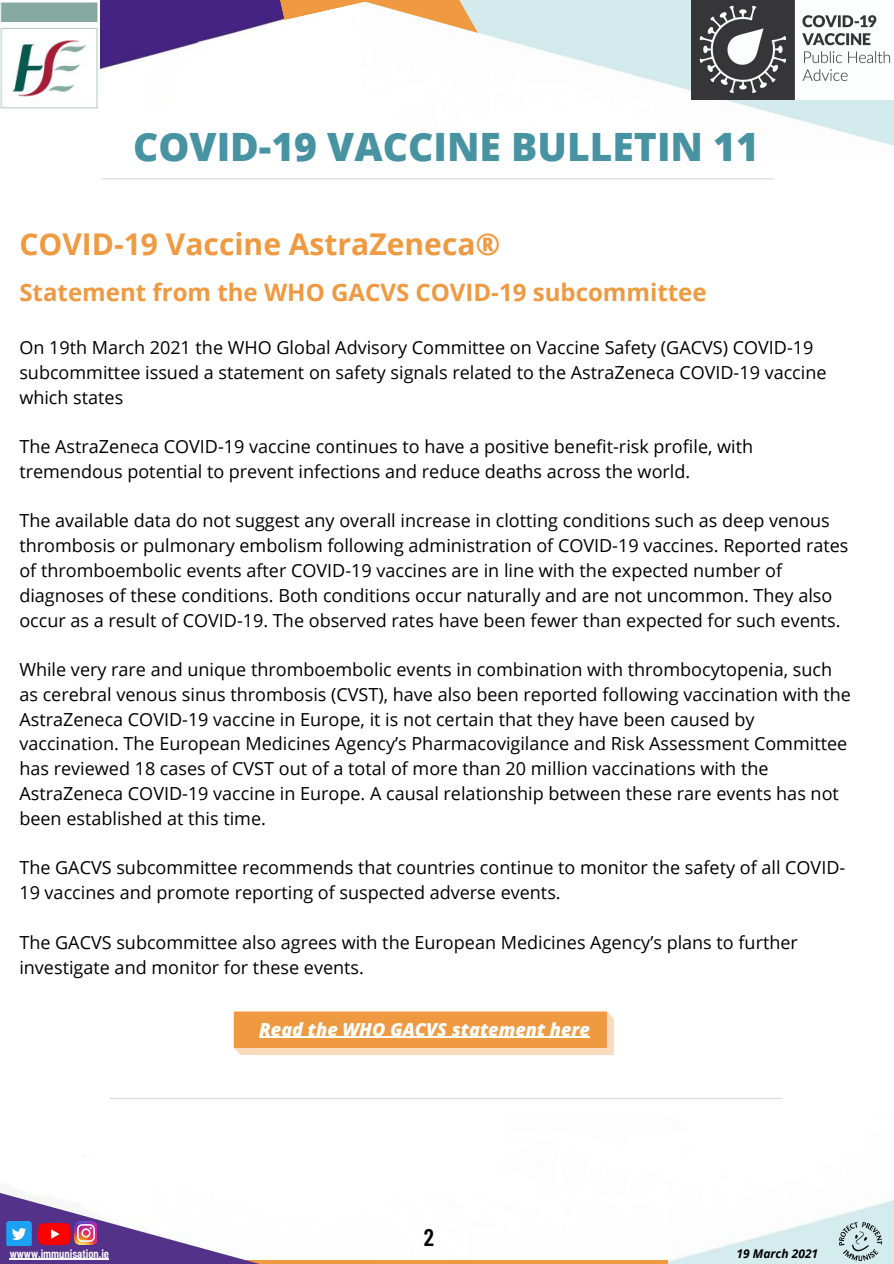
<style>
.page{position:relative;width:894px;height:1264px;background:#fff}
.page>*{position:absolute;margin:0;border:0;box-sizing:border-box;transform-origin:0 0}
.t1{font:800 39px "Open Sans";color:#4793a2}
.t2{font:700 30px "Open Sans";color:#ef9940}
.t3{font:700 24px "Open Sans";color:#ef9940}
.t4{font:600 24px "Barlow Condensed";color:#000}
.t5{font:18px/24.8px "Open Sans";color:#000}
.t6{font:italic 800 18px "Open Sans";color:#fff}
.t7{font:600 12px "Barlow Condensed";color:#fff}
.t8{font:italic 700 12px "Open Sans";color:#000}
</style>
<div class="page">
<img style="left:478px;top:0;width:415px;height:146px">
<hr style="left:102px;top:178px;width:671px;height:1px;background:#d9d9d9">
<img style="left:0;top:1098px;width:893px;height:165px">
<img style="left:690px;top:0;width:203px;height:99px">
<img style="left:100px;top:0;width:141px;height:69px">
<img style="left:0;top:2px;width:98px;height:107px">
<svg style="left:359px;top:1259px;width:308px;height:4px"></svg>
<img style="left:0;top:1192px;width:359px;height:71px">
<svg style="left:38px;top:1222px;width:33px;height:23px"></svg>
<img style="left:74px;top:1221px;width:23px;height:23px">
<img style="left:838px;top:1221px;width:44px;height:40px">
<svg style="left:241px;top:0;width:237px;height:33px"></svg>
<img style="left:3px;top:1221px;width:32px;height:24px">
<hr style="left:10px;top:1258px;width:99px;height:1px;background:#fff">
<hr style="left:110px;top:1097px;width:671px;height:1px;background:#d9d9d9">
<svg style="left:234px;top:1011px;width:379px;height:43px;background:#f0a456"></svg>
<hr style="left:259px;top:1036px;width:331px;height:2px;background:#fff">
<p class="t1" style="left:133px;top:120px;width:627px">COVID-19 VACCINE BULLETIN 11</p>
<p class="t2" style="left:19px;top:223px;width:482px">COVID-19 Vaccine AstraZeneca®</p>
<p class="t3" style="left:19px;top:275px;width:688px">Statement from the WHO GACVS COVID-19 subcommittee</p>
<p class="t5" style="left:19px;top:334px;width:808px">On 19th March 2021 the WHO Global Advisory Committee on Vaccine Safety (GACVS) COVID-19 subcommittee issued a statement on safety signals related to the AstraZeneca COVID-19 vaccine which states</p>
<p class="t5" style="left:19px;top:434px;width:735px">The AstraZeneca COVID-19 vaccine continues to have a positive benefit-risk profile, with tremendous potential to prevent infections and reduce deaths across the world.</p>
<p class="t5" style="left:19px;top:508px;width:830px">The available data do not suggest any overall increase in clotting conditions such as deep venous thrombosis or pulmonary embolism following administration of COVID-19 vaccines. Reported rates of thromboembolic events after COVID-19 vaccines are in line with the expected number of diagnoses of these conditions. Both conditions occur naturally and are not uncommon. They also occur as a result of COVID-19. The observed rates have been fewer than expected for such events.</p>
<p class="t5" style="left:19px;top:656px;width:832px">While very rare and unique thromboembolic events in combination with thrombocytopenia, such as cerebral venous sinus thrombosis (CVST), have also been reported following vaccination with the AstraZeneca COVID-19 vaccine in Europe, it is not certain that they have been caused by vaccination. The European Medicines Agency’s Pharmacovigilance and Risk Assessment Committee has reviewed 18 cases of CVST out of a total of more than 20 million vaccinations with the AstraZeneca COVID-19 vaccine in Europe. A causal relationship between these rare events has not been established at this time.</p>
<p class="t5" style="left:19px;top:855px;width:827px">The GACVS subcommittee recommends that countries continue to monitor the safety of all COVID-<br>19 vaccines and promote reporting of suspected adverse events.</p>
<p class="t5" style="left:19px;top:929px;width:779px">The GACVS subcommittee also agrees with the European Medicines Agency’s plans to further investigate and monitor for these events.</p>
<p class="t6" style="left:259px;top:1016px;width:332px">Read the WHO GACVS statement here</p>
<p class="t7" style="left:10px;top:1245px;width:101px">wwww.immunisation.ie</p>
<p class="t4" style="left:423px;top:1222px;width:12px">2</p>
<p class="t8" style="left:736px;top:1245px;width:83px">19 March 2021</p>
</div>
